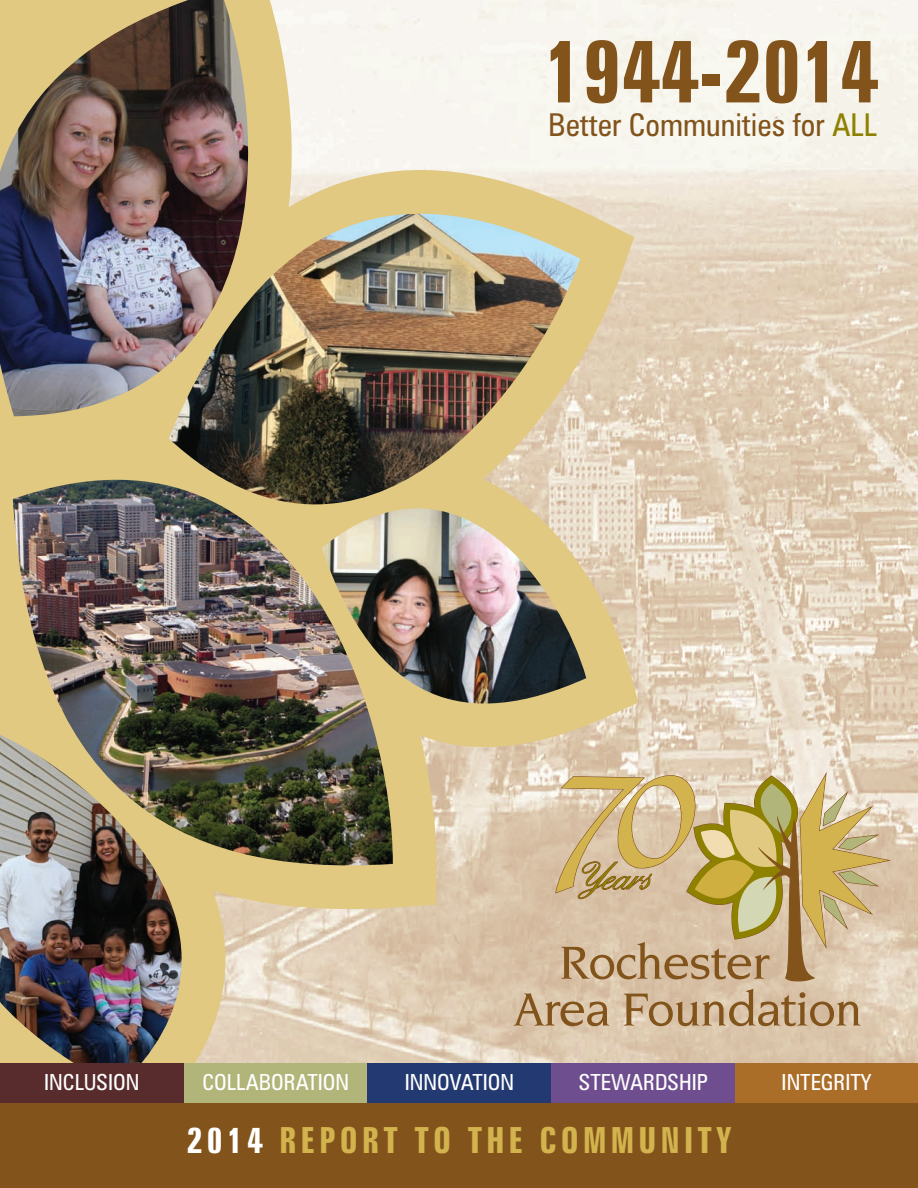
<style>
.page{position:relative;width:918px;height:1188px;background:#fff}
.page>*{position:absolute;margin:0;border:0;box-sizing:border-box;transform-origin:0 0}
.t1{font:700 extra-condensed 88.05px "Zurich BT";color:#82541b}
.t2{font:700 extra-condensed 36px "Zurich BT";letter-spacing:.12em;color:#d3b34e}
.t3{font:condensed 31.5px "Zurich BT";color:#82541b}
.t4{font:condensed 22.2px "Zurich BT";color:#fff}
.s1{color:#8f8100}
.s2{color:#fff}
</style>
<div class="page">
<img style="left:638px;top:0;width:280px;height:1063px">
<img style="left:248px;top:0;width:390px;height:1063px">
<img style="left:0;top:0;width:248px;height:1063px">
<div style="left:0;top:1090px;width:918px;height:98px;background:#82541b"></div>
<div style="left:0;top:1063px;width:184px;height:40px;background:#582c2c"></div>
<div style="left:184px;top:1063px;width:184px;height:40px;background:#b1b579"></div>
<div style="left:368px;top:1063px;width:183px;height:40px;background:#233972"></div>
<div style="left:551px;top:1063px;width:184px;height:40px;background:#6e4e8e"></div>
<div style="left:735px;top:1063px;width:183px;height:40px;background:#aa6e29"></div>
<svg style="left:514px;top:993px;width:95px;height:33px;background:#c1a582"></svg>
<svg style="left:624px;top:989px;width:236px;height:37px;background:#c1a582"></svg>
<svg style="left:554px;top:772px;width:337px;height:210px;background:#cdb788"></svg>
<h1 class="t1" style="left:544px;top:39px;width:336px">1944-2014</h1>
<h3 class="t3" style="left:548px;top:114px;width:331px">Better Communities for <span class="s1">ALL</span></h3>
<p class="t4" style="left:44px;top:1074px;width:97px">INCLUSION</p>
<p class="t4" style="left:202px;top:1074px;width:148px">COLLABORATION</p>
<p class="t4" style="left:405px;top:1074px;width:111px">INNOVATION</p>
<p class="t4" style="left:579px;top:1074px;width:131px">STEWARDSHIP</p>
<p class="t4" style="left:782px;top:1074px;width:91px">INTEGRITY</p>
<h2 class="t2" style="left:187px;top:1127px;width:546px"><span class="s2">2014</span> REPORT TO THE COMMUNITY</h2>
</div>
